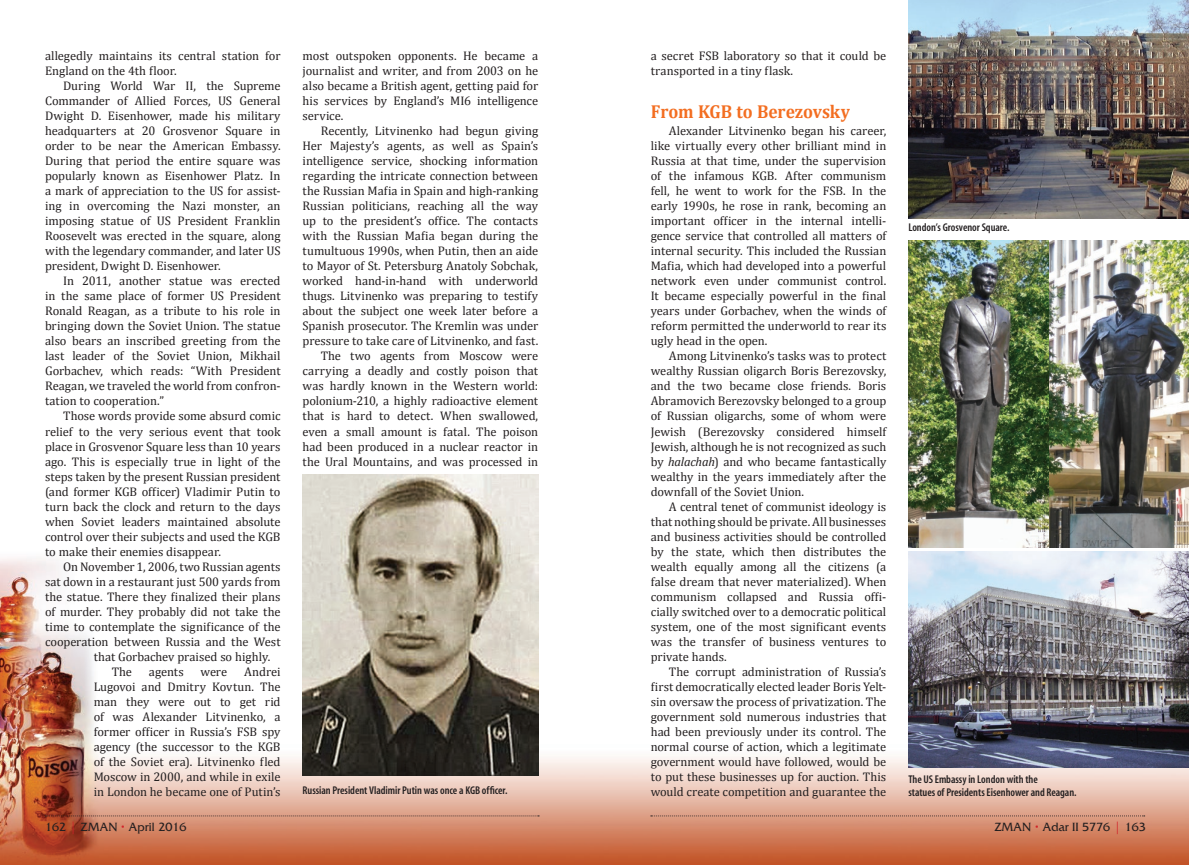
<style>
.page{position:relative;width:1189px;height:865px;background:#fff}
.page>*{position:absolute;margin:0;border:0;box-sizing:border-box;transform-origin:0 0}
.t1{font:700 18.75px "Cambria";color:#f36e21;scale:.93 1}
.t2{font:12.5px/15px "Cambria";letter-spacing:-.005em;color:#231f20;text-align:justify}
.t3{font:12.5px "Friz Quadrata";color:#231f20}
.t4{font:600 condensed 11.25px/12.5px "Myriad";letter-spacing:-.005em;color:#231f20}
.s1{font-style:italic}
.s2{color:#d1232a}
</style>
<div class="page">
<img style="left:0;top:533px;width:1188px;height:331px">
<img style="left:908px;top:0;width:280px;height:219px">
<img style="left:908px;top:240px;width:280px;height:307px">
<img style="left:908px;top:551px;width:280px;height:216px">
<img style="left:302px;top:474px;width:236px;height:301px">
<svg style="left:45px;top:815px;width:494px;height:1px"></svg>
<svg style="left:650px;top:815px;width:494px;height:1px"></svg>
<p class="t2" style="left:45px;top:48px;width:237px">allegedly maintains its central station for<br>England on the 4th floor.</p>
<p class="t2" style="left:45px;top:78px;width:237px;text-indent:18px">During World War II, the Supreme Commander of Allied Forces, US General Dwight D. Eisenhower, made his military headquarters at 20 Grosvenor Square in order to be near the American Embassy.<br>During that period the entire square was popularly known as Eisenhower Platz. In a mark of appreciation to the US for assist&shy;ing in overcoming the Nazi monster, an imposing statue of US President Franklin Roosevelt was erected in the square, along with the legendary commander, and later US president, Dwight D. Eisenhower.</p>
<p class="t2" style="left:45px;top:273px;width:237px;text-indent:18px">In 2011, another statue was erected in the same place of former US President Ronald Reagan, as a tribute to his role in bringing down the Soviet Union. The statue also bears an inscribed greeting from the last leader of the Soviet Union, Mikhail Gorbachev, which reads: “With President Reagan, we traveled the world from confron&shy;tation to cooperation.”</p>
<p class="t2" style="left:45px;top:408px;width:237px;text-indent:18px">Those words provide some absurd comic relief to the very serious event that took place in Grosvenor Square less than 10 years ago. This is especially true in light of the steps taken by the present Russian president (and former KGB officer) Vladimir Putin to turn back the clock and return to the days when Soviet leaders maintained absolute control over their subjects and used the KGB to make their enemies disappear.</p>
<p class="t2" style="left:63px;top:558px;width:219px">On November 1, 2006, two Russian agents</p>
<p class="t2" style="left:45px;top:573px;width:237px">sat down in a restaurant just 500 yards from</p>
<p class="t2" style="left:45px;top:588px;width:237px">the statue. There they finalized their plans</p>
<p class="t2" style="left:45px;top:603px;width:237px">of murder. They probably did not take the</p>
<p class="t2" style="left:45px;top:618px;width:237px">time to contemplate the significance of the</p>
<p class="t2" style="left:45px;top:633px;width:237px">cooperation between Russia and the West</p>
<p class="t2" style="left:94px;top:648px;width:178px">that Gorbachev praised so highly.</p>
<p class="t2" style="left:112px;top:663px;width:22px">The</p>
<p class="t2" style="left:149px;top:663px;width:36px">agents</p>
<p class="t2" style="left:200px;top:663px;width:28px">were</p>
<p class="t2" style="left:94px;top:663px;width:188px;text-indent:150px">Andrei Lugovoi and Dmitry Kovtun. The man they were out to get rid of was Alexander Litvinenko, a former officer in Russia’s FSB spy agency (the successor to the KGB of the Soviet era). Litvinenko fled Moscow in 2000, and while in exile in London he became one of Putin’s</p>
<p class="t2" style="left:302px;top:48px;width:237px">most outspoken opponents. He became a journalist and writer, and from 2003 on he also became a British agent, getting paid for his services by England’s MI6 intelligence service.</p>
<p class="t2" style="left:302px;top:123px;width:237px;text-align:right">Recently, Litvinenko had begun giving Her Majesty’s agents, as well as Spain’s intelligence service, shocking information regarding the intricate connection between the Russian Mafia in Spain and high-ranking Russian politicians, reaching all the way up to the president’s office. The contacts with the Russian Mafia began during the tumultuous 1990s, when Putin, then an aide to Mayor of St. Petersburg Anatoly Sobchak, worked hand-in-hand with underworld thugs. Litvinenko was preparing to testify about the subject one week later before a Spanish prosecutor. The Kremlin was under pressure to take care of Litvinenko, and fast.<br>The two agents from Moscow were carrying a deadly and costly poison that was hardly known in the Western world: polonium-210, a highly radioactive element that is hard to detect. When swallowed, even a small amount is fatal. The poison had been produced in a nuclear reactor in the Ural Mountains, and was processed in</p>
<p class="t2" style="left:650px;top:48px;width:237px">a secret FSB laboratory so that it could be transported in a tiny flask.</p>
<h1 class="t1" style="left:650px;top:98px;width:215px">From KGB to Berezovsky</h1>
<p class="t2" style="left:650px;top:123px;width:237px;text-indent:18px">Alexander Litvinenko began his career, like virtually every other brilliant mind in Russia at that time, under the supervision of the infamous KGB. After communism fell, he went to work for the FSB. In the early 1990s, he rose in rank, becoming an important officer in the internal intelli&shy;gence service that controlled all matters of internal security. This included the Russian Mafia, which had developed into a powerful network even under communist control.<br>It became especially powerful in the final years under Gorbachev, when the winds of reform permitted the underworld to rear its ugly head in the open.</p>
<p class="t2" style="left:650px;top:348px;width:237px;text-indent:18px">Among Litvinenko’s tasks was to protect wealthy Russian oligarch Boris Berezovsky, and the two became close friends. Boris Abramovich Berezovsky belonged to a group of Russian oligarchs, some of whom were Jewish (Berezovsky considered himself Jewish, although he is not recognized as such by <span class="s1">halachah</span>) and who became fantastically wealthy in the years immediately after the downfall of the Soviet Union.</p>
<p class="t2" style="left:650px;top:498px;width:237px;text-indent:18px">A central tenet of communist ideology is that nothing should be private. All businesses and business activities should be controlled by the state, which then distributes the wealth equally among all the citizens (a false dream that never materialized). When communism collapsed and Russia offi&shy;cially switched over to a democratic political system, one of the most significant events was the transfer of business ventures to private hands.</p>
<p class="t2" style="left:650px;top:663px;width:237px;text-indent:18px">The corrupt administration of Russia’s first democratically elected leader Boris Yelt&shy;sin oversaw the process of privatization. The government sold numerous industries that had been previously under its control. The normal course of action, which a legitimate government would have followed, would be to put these businesses up for auction. This</p>
<p class="t4" style="left:302px;top:783px;width:206px">Russian President Vladimir Putin was once a KGB officer.</p>
<p class="t2" style="left:650px;top:783px;width:237px">would create competition and guarantee the</p>
<p class="t4" style="left:908px;top:222px;width:103px">London’s Grosvenor Square.</p>
<p class="t4" style="left:908px;top:773px;width:170px">The US Embassy in London with the<br>statues of Presidents Eisenhower and Reagan.</p>
<p class="t3" style="left:45px;top:819px;width:143px">162 <span class="s2">|</span> ZMAN <span class="s2">•</span> April 2016</p>
<p class="t3" style="left:994px;top:819px;width:153px">ZMAN <span class="s2">•</span> Adar II 5776 <span class="s2">|</span> 163</p>
</div>
